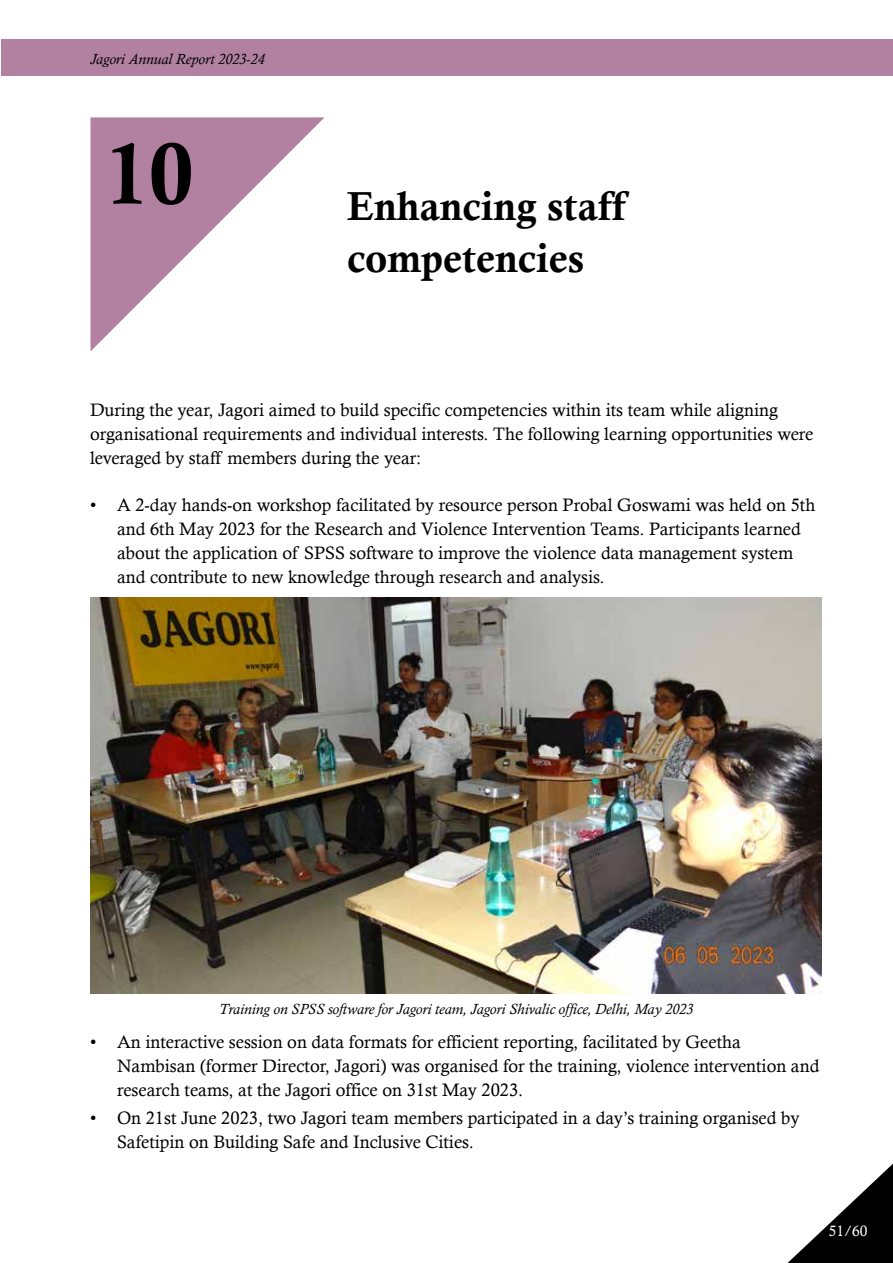
<style>
.page{position:relative;width:893px;height:1263px;background:#fff}
.page>*{position:absolute;margin:0;border:0;box-sizing:border-box;transform-origin:0 0}
.t1{font:87px "Calis MT Bol";color:#000}
.t2{font:40.5px/52.5px "Calis MT Bol";color:#000}
.t3{font:18px/24px "Calisto";color:#000}
.t4{font:italic 15px "Calisto";color:#000}
.t5{font:15px "Calisto";color:#fff}
</style>
<div class="page">
<div style="left:1px;top:39px;width:892px;height:37px;background:#b281a1"></div>
<svg style="left:788px;top:1164px;width:105px;height:99px"></svg>
<svg style="left:90px;top:117px;width:234px;height:234px"></svg>
<img style="left:90px;top:597px;width:731px;height:397px">
<p class="t4" style="left:90px;top:50px;width:176px">Jagori Annual Report 2023-24</p>
<h1 class="t1" style="left:105px;top:124px;width:90px">10</h1>
<h2 class="t2" style="left:347px;top:180px;width:280px">Enhancing staff competencies</h2>
<p class="t3" style="left:90px;top:398px;width:725px">During the year, Jagori aimed to build specific competencies within its team while aligning organisational requirements and individual interests. The following learning opportunities were leveraged by staff members during the year:</p>
<p class="t3" style="left:117px;top:492px;width:700px;text-indent:-27px">• A 2-day hands-on workshop facilitated by resource person Probal Goswami was held on 5th and 6th May 2023 for the Research and Violence Intervention Teams. Participants learned about the application of SPSS software to improve the violence data management system and contribute to new knowledge through research and analysis.</p>
<p class="t4" style="left:219px;top:1000px;width:476px">Training on SPSS software for Jagori team, Jagori Shivalic office, Delhi, May 2023</p>
<p class="t3" style="left:117px;top:1029px;width:704px;text-indent:-27px">• An interactive session on data formats for efficient reporting, facilitated by Geetha<br>Nambisan (former Director, Jagori) was organised for the training, violence intervention and research teams, at the Jagori office on 31st May 2023.</p>
<p class="t3" style="left:117px;top:1106px;width:684px;text-indent:-27px">• On 21st June 2023, two Jagori team members participated in a day’s training organised by<br>Safetipin on Building Safe and Inclusive Cities.</p>
<p class="t5" style="left:829px;top:1222px;width:40px">51/60</p>
</div>
